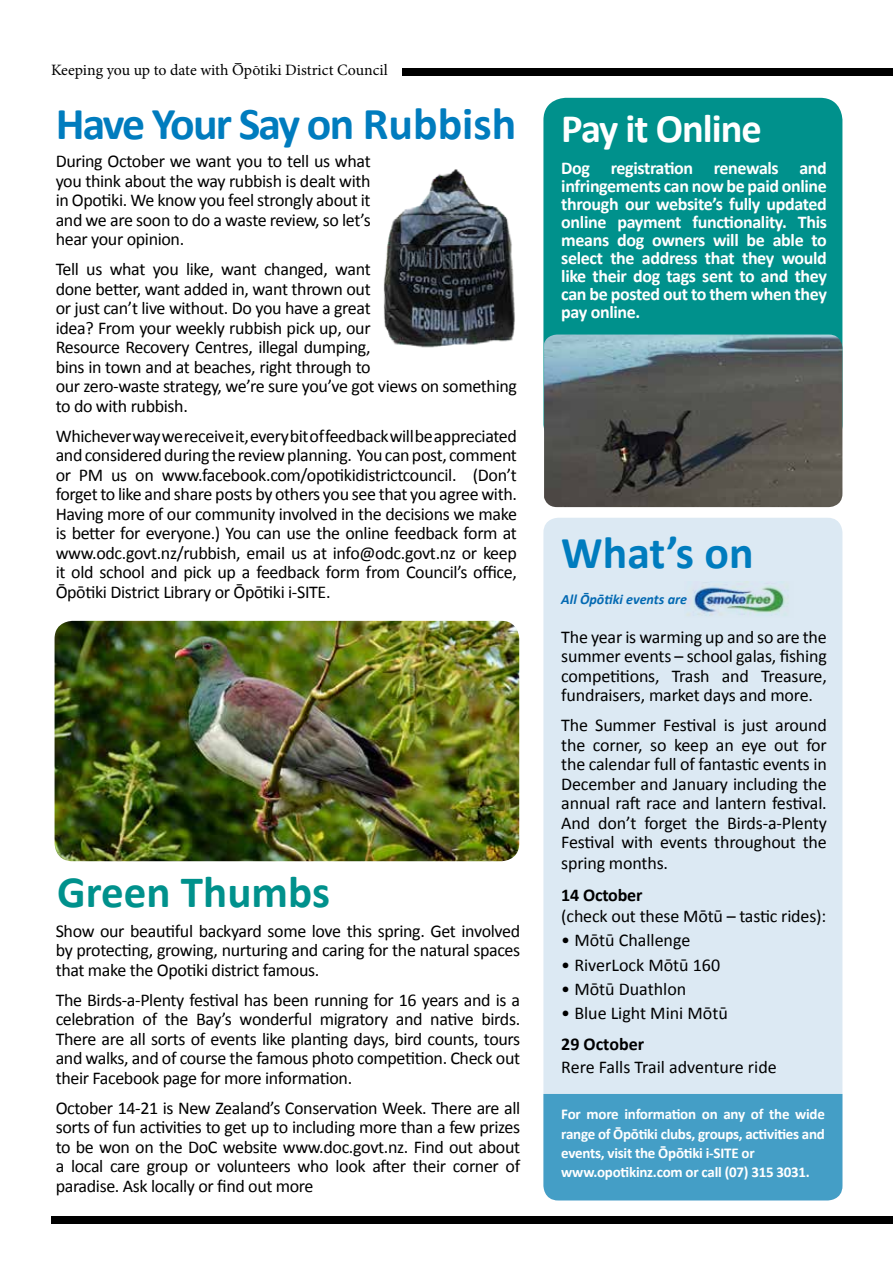
<style>
.page{position:relative;width:893px;height:1263px;background:#fff}
.page>*{position:absolute;margin:0;border:0;box-sizing:border-box;transform-origin:0 0}
.t1{font:700 45.75px "Calibri";letter-spacing:-.04em;color:#007cbe}
.t2{font:700 45.75px "Calibri";letter-spacing:-.01em;color:#007cbe}
.t3{font:700 45px "Calibri";color:#00918c}
.t4{font:700 40.5px "Calibri";letter-spacing:-.025em;color:#fff}
.t5{font:18px/19.5px "Calibri";letter-spacing:-.02em;color:#000;text-align:justify}
.t6{font:700 18px/18px "Calibri";letter-spacing:-.02em;color:#fff;text-align:justify}
.t7{font:18px "Calibri";color:#000}
.t8{font:700 18px "Calibri";letter-spacing:-.01em;color:#000}
.t9{font:15.9px "Minion Pro";color:#000}
.t10{font:700 15px/19.4px "Calibri";letter-spacing:-.015em;color:#fff}
.t11{font:italic 700 14.1px "Calibri";color:#0369b2}
</style>
<div class="page">
<div style="left:543px;top:98px;width:299px;height:348px;background:#00918c;border-radius:22px"></div>
<div style="left:543px;top:518px;width:299px;height:682px;background:#dce9f3;border-radius:15px"></div>
<div style="left:543px;top:1094px;width:299px;height:106px;background:#449ec6"></div>
<img style="left:383px;top:169px;width:132px;height:179px">
<div style="left:371px;top:154px;width:160px;height:213px;border:9px solid #fff;border-radius:8px"></div>
<img style="left:544px;top:334px;width:298px;height:173px">
<img style="left:684px;top:582px;width:104px;height:34px">
<img style="left:55px;top:621px;width:464px;height:240px">
<div style="left:402px;top:68px;width:491px;height:7px;background:#000"></div>
<div style="left:51px;top:1216px;width:842px;height:7px;background:#000"></div>
<p class="t9" style="left:234px;top:51px;width:10px">–</p>
<p class="t9" style="left:51px;top:60px;width:338px">Keeping you up to date with Opo-tiki District Council</p>
<h1 class="t1" style="left:56px;top:94px;width:462px">Have Your Say on Rubbish</h1>
<p class="t5" style="left:56px;top:152px;width:317px">During October we want you to tell us what you think about the way rubbish is dealt with in Opotiki. We know you feel strongly about it and we are soon to do a waste review, so let’s hear your opinion.</p>
<p class="t5" style="left:56px;top:260px;width:463px;text-align:left">Tell us what you like, want changed, want<br>done better, want added in, want thrown out<br>or just can’t live without. Do you have a great<br>idea? From your weekly rubbish pick up, our<br>Resource Recovery Centres, illegal dumping,<br>bins in town and at beaches, right through to<br>our zero-waste strategy, we’re sure you’ve got views on something to do with rubbish.</p>
<p class="t5" style="left:56px;top:426px;width:463px">Whichever way we receive it, every bit of feedback will be appreciated and considered during the review planning. You can post, comment or PM us on www.facebook.com/opotikidistrictcouncil. (Don’t forget to like and share posts by others you see that you agree with.<br>Having more of our community involved in the decisions we make is better for everyone.) You can use the online feedback form at www.odc.govt.nz/rubbish, email us at info@odc.govt.nz or keep it old school and pick up a feedback form from Council’s office, Ōpōtiki District Library or Ōpōtiki i-SITE.</p>
<h2 class="t3" style="left:57px;top:863px;width:274px">Green Thumbs</h2>
<p class="t5" style="left:56px;top:921px;width:466px">Show our beautiful backyard some love this spring. Get involved by protecting, growing, nurturing and caring for the natural spaces that make the Opotiki district famous.</p>
<p class="t5" style="left:56px;top:990px;width:466px">The Birds-a-Plenty festival has been running for 16 years and is a celebration of the Bay’s wonderful migratory and native birds.<br>There are all sorts of events like planting days, bird counts, tours and walks, and of course the famous photo competition. Check out their Facebook page for more information.</p>
<p class="t5" style="left:56px;top:1098px;width:466px">October 14-21 is New Zealand’s Conservation Week. There are all sorts of fun activities to get up to including more than a few prizes to be won on the DoC website www.doc.govt.nz. Find out about a local care group or volunteers who look after their corner of paradise. Ask locally or find out more</p>
<h3 class="t4" style="left:561px;top:102px;width:202px">Pay it Online</h3>
<p class="t6" style="left:561px;top:159px;width:267px">Dog registration renewals and infringements can now be paid online through our website’s fully updated online payment functionality. This means dog owners will be able to select the address that they would like their dog tags sent to and they can be posted out to them when they pay online.</p>
<h1 class="t2" style="left:561px;top:524px;width:194px">What’s on</h1>
<p class="t11" style="left:561px;top:590px;width:127px">All Ōpōtiki events are</p>
<p class="t5" style="left:561px;top:627px;width:267px">The year is warming up and so are the summer events – school galas, fishing competitions, Trash and Treasure, fundraisers, market days and more.</p>
<p class="t5" style="left:561px;top:716px;width:267px">The Summer Festival is just around the corner, so keep an eye out for the calendar full of fantastic events in December and January including the annual raft race and lantern festival.<br>And don’t forget the Birds-a-Plenty Festival with events throughout the spring months.</p>
<p class="t8" style="left:561px;top:884px;width:83px">14 October</p>
<p class="t5" style="left:561px;top:906px;width:266px">(check out these Mōtū – tastic rides):</p>
<p class="t7" style="left:561px;top:929px;width:131px">• Mōtū Challenge</p>
<p class="t7" style="left:561px;top:953px;width:160px">• RiverLock Mōtū 160</p>
<p class="t7" style="left:561px;top:977px;width:126px">• Mōtū Duathlon</p>
<p class="t7" style="left:561px;top:1001px;width:168px">• Blue Light Mini Mōtū</p>
<p class="t8" style="left:561px;top:1033px;width:84px">29 October</p>
<p class="t7" style="left:561px;top:1056px;width:217px">Rere Falls Trail adventure ride</p>
<p class="t10" style="left:561px;top:1104px;width:265px">For more information on any of the wide range of Ōpōtiki clubs, groups, activities and events, visit the Ōpōtiki i-SITE or www.opotikinz.com or call (07) 315 3031.</p>
</div>
